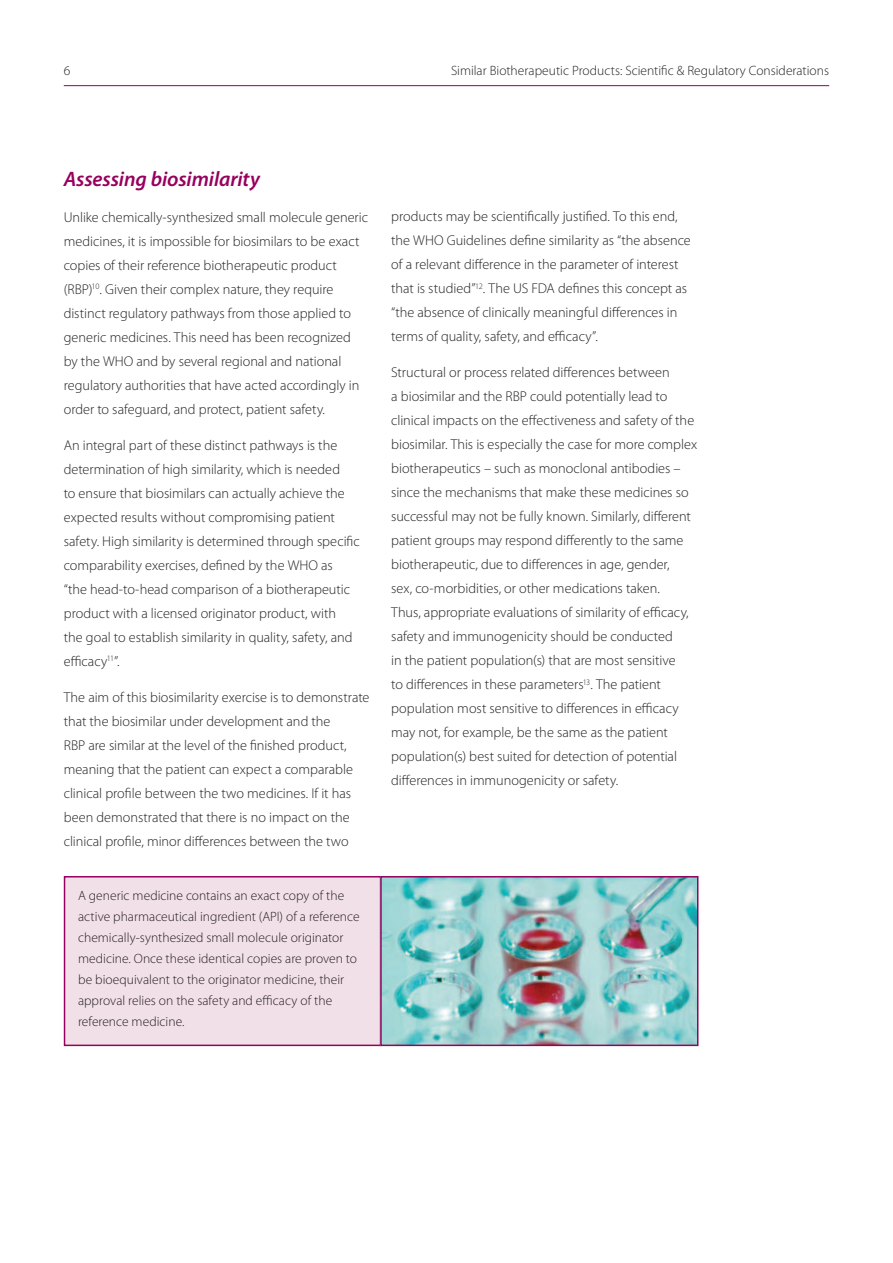
<style>
.page{position:relative;width:893px;height:1263px;background:#fff}
.page>*{position:absolute;margin:0;border:0;box-sizing:border-box;transform-origin:0 0}
.t1{font:italic 600 21px "Myriad Pro";letter-spacing:-.005em;color:#97015e}
.t2{font:300 14.25px/24px "Myriad Pro";color:#231f20}
.t3{font:300 13.5px/21px "Myriad Pro";color:#231f20}
</style>
<div class="page">
<hr style="left:64px;top:85px;width:765px;height:1px;background:#97015e">
<div style="left:65px;top:877px;width:316px;height:168px;background:#f2e0e8"></div>
<div style="left:64px;top:876px;width:317px;height:170px;border:2px solid #97015e"></div>
<img style="left:383px;top:879px;width:312px;height:164px">
<div style="left:380px;top:876px;width:318px;height:170px;border:2px solid #97015e"></div>
<p class="t3" style="left:64px;top:60px;width:8px">6</p>
<p class="t3" style="left:451px;top:60px;width:379px">Similar Biotherapeutic Products: Scientific &amp; Regulatory Considerations</p>
<h1 class="t1" style="left:64px;top:165px;width:198px">Assessing biosimilarity</h1>
<p class="t2" style="left:64px;top:205px;width:306px">Unlike chemically-synthesized small molecule generic medicines, it is impossible for biosimilars to be exact copies of their reference biotherapeutic product (RBP)<sup>10</sup>. Given their complex nature, they require distinct regulatory pathways from those applied to generic medicines. This need has been recognized by the WHO and by several regional and national regulatory authorities that have acted accordingly in order to safeguard, and protect, patient safety.</p>
<p class="t2" style="left:64px;top:433px;width:298px">An integral part of these distinct pathways is the determination of high similarity, which is needed<br>to ensure that biosimilars can actually achieve the expected results without compromising patient safety. High similarity is determined through specific comparability exercises, defined by the WHO as<br>“the head-to-head comparison of a biotherapeutic product with a licensed originator product, with<br>the goal to establish similarity in quality, safety, and efficacy<sup>11</sup>”.</p>
<p class="t2" style="left:64px;top:685px;width:307px">The aim of this biosimilarity exercise is to demonstrate that the biosimilar under development and the<br>RBP are similar at the level of the finished product, meaning that the patient can expect a comparable clinical profile between the two medicines. If it has been demonstrated that there is no impact on the clinical profile, minor differences between the two</p>
<p class="t3" style="left:78px;top:885px;width:283px">A generic medicine contains an exact copy of the active pharmaceutical ingredient (API) of a reference chemically-synthesized small molecule originator medicine. Once these identical copies are proven to be bioequivalent to the originator medicine, their approval relies on the safety and efficacy of the reference medicine.</p>
<p class="t2" style="left:391px;top:204px;width:301px">products may be scientifically justified. To this end, the WHO Guidelines define similarity as “the absence of a relevant difference in the parameter of interest that is studied”<sup>12</sup>. The US FDA defines this concept as “the absence of clinically meaningful differences in terms of quality, safety, and efficacy”.</p>
<p class="t2" style="left:391px;top:360px;width:308px">Structural or process related differences between<br>a biosimilar and the RBP could potentially lead to clinical impacts on the effectiveness and safety of the biosimilar. This is especially the case for more complex biotherapeutics – such as monoclonal antibodies – since the mechanisms that make these medicines so successful may not be fully known. Similarly, different patient groups may respond differently to the same biotherapeutic, due to differences in age, gender,<br>sex, co-morbidities, or other medications taken.<br>Thus, appropriate evaluations of similarity of efficacy, safety and immunogenicity should be conducted<br>in the patient population(s) that are most sensitive<br>to differences in these parameters<sup>13</sup>. The patient population most sensitive to differences in efficacy may not, for example, be the same as the patient population(s) best suited for detection of potential differences in immunogenicity or safety.</p>
</div>
